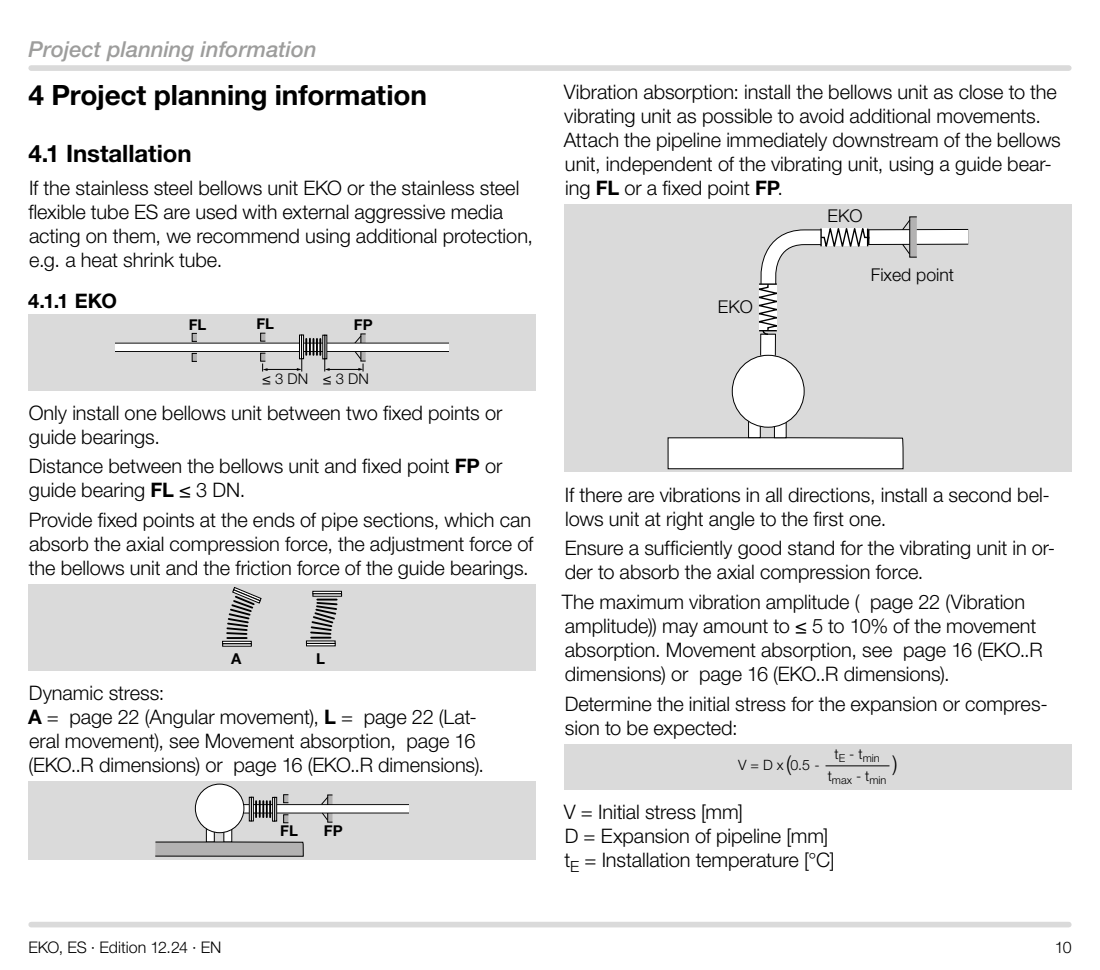
<style>
.page{position:relative;width:1100px;height:970px;background:#fff}
.page>*{position:absolute;margin:0;border:0;box-sizing:border-box;transform-origin:0 0}
.t1{font:700 28px "Helvetica Neue LT Pro";letter-spacing:-.005em;color:#000}
.t2{font:700 24px "Helvetica Neue LT Pro";letter-spacing:-.005em;color:#000}
.t3{font:italic 500 22px "Helvetica Neue LT Pro";color:#9d9d9c}
.t4{font:300 21.4px "Helvetica Neue LT Pro";color:#000}
.t5{font:300 20px/24px "Helvetica Neue LT Pro";letter-spacing:-.005em;color:#000}
.t6{font:700 20px "Helvetica Neue LT Pro";color:#000}
.t7{font:300 17.6px "Helvetica Neue LT Pro";color:#000}
.t8{font:300 16px "Helvetica Neue LT Pro";letter-spacing:-.005em;color:#000}
.t9{font:700 15px "Helvetica Neue LT Pro";color:#000}
.t10{font:300 14.8px "Helvetica Neue LT Pro";color:#000}
.t11{font:700 14.8px "Helvetica Neue LT Pro";color:#000}
.t12{font:300 14.2px "Helvetica Neue LT Pro";color:#000}
.t13{font:300 11px/22.4px "Helvetica Neue LT Pro";color:#000;text-align:center}
.s1{font-weight:700}
</style>
<div class="page">
<div style="left:31px;top:921px;width:1038px;height:6px;background:#dadada"></div>
<div style="left:31px;top:65px;width:1038px;height:6px;background:#dadada"></div>
<div style="left:28px;top:314px;width:508px;height:76px;background:#dadada"></div>
<svg style="left:116px;top:334px;width:332px;height:37px"></svg>
<hr style="left:267px;top:369px;width:31px;height:1px;background:#000">
<hr style="left:329px;top:369px;width:30px;height:1px;background:#000">
<div style="left:28px;top:584px;width:508px;height:86px;background:#dadada"></div>
<div style="left:222px;top:640px;width:30px;height:4px;border:1px solid #000"></div>
<div style="left:222px;top:643px;width:30px;height:3px;border:1px solid #000"></div>
<hr style="left:227px;top:637px;width:20px;height:2px;background:#000">
<svg style="left:226px;top:587px;width:36px;height:48px"></svg>
<div style="left:312px;top:591px;width:30px;height:3px;border:1px solid #000"></div>
<div style="left:312px;top:593px;width:30px;height:3px;border:1px solid #000"></div>
<div style="left:306px;top:643px;width:30px;height:3px;border:1px solid #000"></div>
<hr style="left:317px;top:598px;width:20px;height:2px;background:#000">
<svg style="left:310px;top:602px;width:28px;height:36px"></svg>
<div style="left:28px;top:781px;width:508px;height:78px;background:#dadada"></div>
<div style="left:224px;top:824px;width:8px;height:18px;background:#fff"></div>
<div style="left:206px;top:823px;width:8px;height:19px;background:#fff"></div>
<div style="left:206px;top:823px;width:9px;height:19px;border:1px solid #000"></div>
<svg style="left:327px;top:794px;width:6px;height:28px"></svg>
<svg style="left:155px;top:841px;width:149px;height:15px;background:#a3a2a2"></svg>
<svg style="left:240px;top:795px;width:169px;height:26px"></svg>
<svg style="left:283px;top:794px;width:6px;height:9px"></svg>
<svg style="left:283px;top:814px;width:6px;height:9px"></svg>
<div style="left:195px;top:784px;width:49px;height:48px;background:#fff;border-radius:50%"></div>
<div style="left:195px;top:783px;width:49px;height:50px;border:1px solid #000;border-radius:50%"></div>
<div style="left:564px;top:204px;width:507px;height:268px;background:#dadada"></div>
<svg style="left:667px;top:436px;width:237px;height:33px;background:#eee"></svg>
<svg style="left:760px;top:335px;width:16px;height:20px"></svg>
<div style="left:761px;top:334px;width:14px;height:21px;background:#fff"></div>
<svg style="left:909px;top:216px;width:8px;height:2px"></svg>
<div style="left:774px;top:411px;width:12px;height:26px;background:#fff"></div>
<div style="left:774px;top:410px;width:13px;height:28px;border:1px solid #000"></div>
<div style="left:748px;top:410px;width:12px;height:27px;background:#fff"></div>
<div style="left:748px;top:410px;width:13px;height:28px;border:1px solid #000"></div>
<div style="left:732px;top:355px;width:72px;height:72px;background:#fff;border-radius:50%"></div>
<div style="left:732px;top:355px;width:73px;height:72px;border:1px solid #000;border-radius:50%"></div>
<svg style="left:758px;top:218px;width:210px;height:117px"></svg>
<div style="left:564px;top:743px;width:507px;height:46px;background:#dadada"></div>
<hr style="left:825px;top:765px;width:64px;height:1px;background:#000">
<p class="t3" style="left:28px;top:36px;width:290px">Project planning information</p>
<h1 class="t1" style="left:28px;top:78px;width:400px">4 Project planning information</h1>
<p class="t2" style="left:28px;top:139px;width:165px">4.1 Installation</p>
<p class="t5" style="left:28px;top:175px;width:506px">If the stainless steel bellows unit EKO or the stainless steel flexible tube ES are used with external aggressive media acting on them, we recommend using additional protection, e.g. a heat shrink tube.</p>
<p class="t6" style="left:28px;top:288px;width:90px">4.1.1 EKO</p>
<p class="t11" style="left:189px;top:316px;width:19px">FL</p>
<p class="t11" style="left:256px;top:315px;width:19px">FL</p>
<p class="t11" style="left:354px;top:315px;width:20px">FP</p>
<p class="t10" style="left:262px;top:370px;width:108px">≤ 3 DN ≤ 3 DN</p>
<p class="t5" style="left:29px;top:400px;width:475px">Only install one bellows unit between two fixed points or guide bearings.</p>
<p class="t5" style="left:29px;top:454px;width:475px">Distance between the bellows unit and fixed point <span class="s1">FP</span> or guide bearing <span class="s1">FL</span> ≤ 3 DN.</p>
<p class="t5" style="left:29px;top:507px;width:506px;text-align:justify">Provide fixed points at the ends of pipe sections, which can absorb the axial compression force, the adjustment force of the bellows unit and the friction force of the guide bearings.</p>
<p class="t9" style="left:231px;top:649px;width:12px">A</p>
<p class="t9" style="left:316px;top:649px;width:10px">L</p>
<p class="t5" style="left:28px;top:680px;width:457px">Dynamic stress:<br><span class="s1">A</span> = page 22 (Angular movement), <span class="s1">L</span> = page 22 (Lat&shy;eral movement), see Movement absorption, page 16 (EKO..R dimensions) or page 16 (EKO..R dimensions).</p>
<p class="t9" style="left:280px;top:821px;width:19px">FL</p>
<p class="t9" style="left:324px;top:821px;width:20px">FP</p>
<p class="t5" style="left:564px;top:80px;width:499px">Vibration absorption: install the bellows unit as close to the vibrating unit as possible to avoid additional movements.<br>Attach the pipeline immediately downstream of the bellows unit, independent of the vibrating unit, using a guide bear&shy;ing <span class="s1">FL</span> or a fixed point <span class="s1">FP</span>.</p>
<p class="t7" style="left:718px;top:296px;width:36px">EKO</p>
<p class="t7" style="left:827px;top:205px;width:36px">EKO</p>
<p class="t7" style="left:871px;top:264px;width:85px">Fixed point</p>
<p class="t5" style="left:565px;top:482px;width:487px">If there are vibrations in all directions, install a second bel&shy;lows unit at right angle to the first one.</p>
<p class="t5" style="left:565px;top:536px;width:492px">Ensure a sufficiently good stand for the vibrating unit in or&shy;der to absorb the axial compression force.</p>
<p class="t5" style="left:562px;top:589px;width:482px">The maximum vibration amplitude ( page 22 (Vibration amplitude)) may amount to ≤ 5 to 10% of the movement absorption. Movement absorption, see page 16 (EKO..R dimensions) or page 16 (EKO..R dimensions).</p>
<p class="t5" style="left:565px;top:691px;width:485px">Determine the initial stress for the expansion or compres&shy;sion to be expected:</p>
<p class="t12" style="left:738px;top:756px;width:83px">V = D x 0.5 -</p>
<p class="t13" style="left:828px;top:746px;width:60px"><sup>t</sup>E <sup>-</sup> <sup>t</sup>min <sup>t</sup>max <sup>-</sup> <sup>t</sup>min</p>
<p class="t4" style="left:786px;top:750px;width:7px">(</p>
<p class="t4" style="left:893px;top:750px;width:7px">)</p>
<p class="t5" style="left:564px;top:799px;width:272px">V = Initial stress [mm]<br>D = Expansion of pipeline [mm] t<sub>E</sub> = Installation temperature [°C]</p>
<p class="t8" style="left:28px;top:937px;width:195px">EKO, ES · Edition 12.24 · EN</p>
<p class="t8" style="left:1055px;top:937px;width:18px">10</p>
</div>
